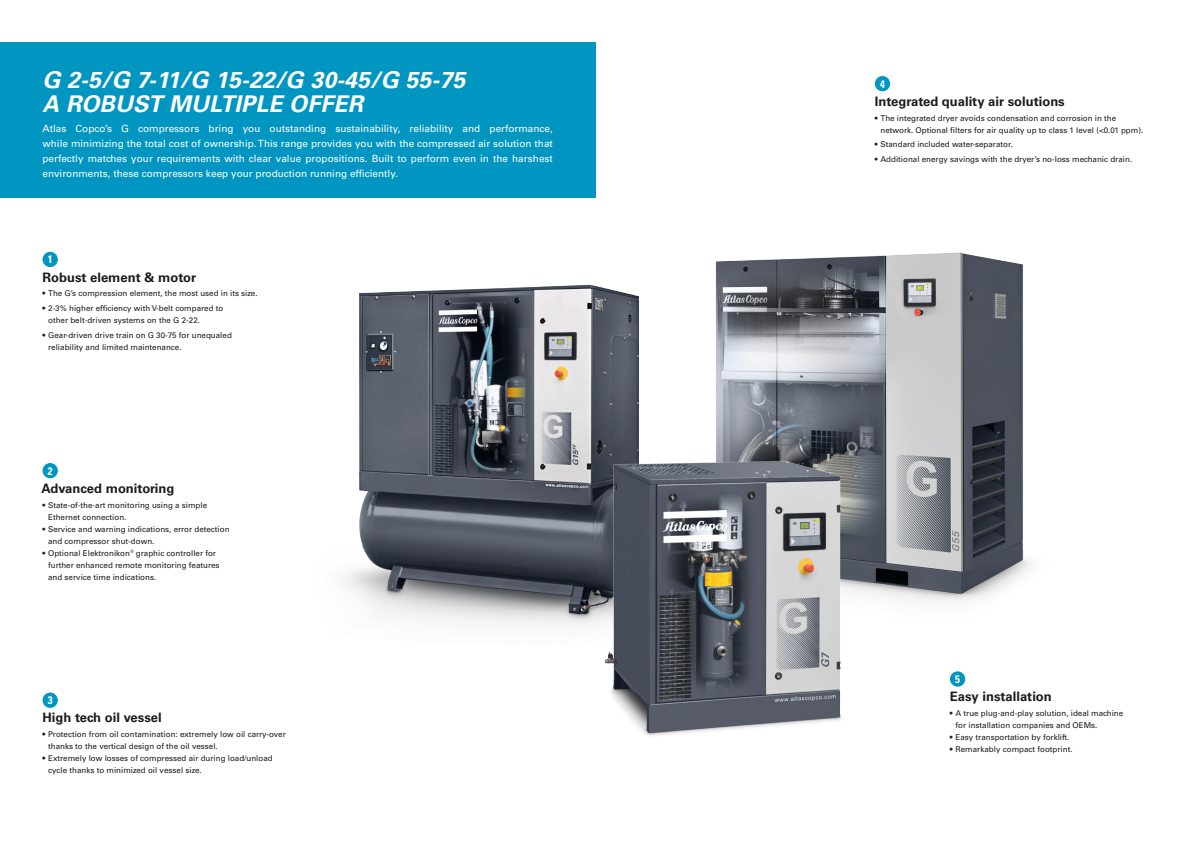
<style>
.page{position:relative;width:1191px;height:842px;background:#fff}
.page>*{position:absolute;margin:0;border:0;box-sizing:border-box;transform-origin:0 0}
.t1{font:italic 700 23px/24px "Univers LT Std";letter-spacing:.01em;color:#fff}
.t2{font:700 13px "Univers LT Std";color:#1c1b1a}
.t3{font:700 condensed 10.9px "Univers LT Std";color:#fff}
.t4{font:10px/15px "Univers LT Std";color:#fff;text-align:justify}
.t5{font:8px/12px "Univers LT Std";color:#1c1b1a}
</style>
<div class="page">
<div style="left:0;top:43px;width:595px;height:155px;background:#0096c1"></div>
<img style="left:343px;top:284px;width:274px;height:340px">
<img style="left:617px;top:252px;width:415px;height:350px">
<img style="left:573px;top:432px;width:343px;height:304px">
<div style="left:874px;top:76px;width:16px;height:15px;background:#0096c1;border-radius:50%"></div>
<div style="left:950px;top:671px;width:15px;height:16px;background:#0096c1;border-radius:50%"></div>
<div style="left:43px;top:252px;width:15px;height:15px;background:#0096c1;border-radius:50%"></div>
<div style="left:43px;top:463px;width:15px;height:15px;background:#0096c1;border-radius:50%"></div>
<div style="left:43px;top:692px;width:15px;height:16px;background:#0096c1;border-radius:50%"></div>
<h1 class="t1" style="left:43px;top:68px;width:424px">G 2-5/G 7-11/G 15-22/G 30-45/G 55-75<br>A ROBUST MULTIPLE OFFER</h1>
<p class="t4" style="left:43px;top:121px;width:512px">Atlas Copco’s G compressors bring you outstanding sustainability, reliability and performance, while minimizing the total cost of ownership. This range provides you with the compressed air solution that perfectly matches your requirements with clear value propositions. Built to perform even in the harshest environments, these compressors keep your production running efficiently.</p>
<h3 class="t3" style="left:48px;top:253px;width:6px">1</h3>
<h2 class="t2" style="left:43px;top:269px;width:155px">Robust element &amp; motor</h2>
<p class="t5" style="left:43px;top:288px;width:216px">• The G’s compression element, the most used in its size.</p>
<p class="t5" style="left:48px;top:302px;width:177px;text-indent:-6px">• 2-3% higher efficiency with V-belt compared to other belt-driven systems on the G 2-22.</p>
<p class="t5" style="left:48px;top:329px;width:185px;text-indent:-6px">• Gear-driven drive train on G 30-75 for unequaled reliability and limited maintenance.</p>
<h3 class="t3" style="left:48px;top:464px;width:6px">2</h3>
<h2 class="t2" style="left:41px;top:481px;width:134px">Advanced monitoring</h2>
<p class="t5" style="left:48px;top:499px;width:160px;text-indent:-6px">• State-of-the-art monitoring using a simple<br>Ethernet connection.</p>
<p class="t5" style="left:48px;top:523px;width:183px;text-indent:-6px">• Service and warning indications, error detection and compressor shut-down.</p>
<p class="t5" style="left:48px;top:547px;width:173px;text-indent:-6px">• Optional Elektronikon<sup>®</sup> graphic controller for further enhanced remote monitoring features and service time indications.</p>
<h3 class="t3" style="left:48px;top:693px;width:6px">3</h3>
<h2 class="t2" style="left:43px;top:710px;width:121px">High tech oil vessel</h2>
<p class="t5" style="left:48px;top:728px;width:239px;text-indent:-6px">• Protection from oil contamination: extremely low oil carry-over thanks to the vertical design of the oil vessel.</p>
<p class="t5" style="left:48px;top:752px;width:226px;text-indent:-6px">• Extremely low losses of compressed air during load/unload cycle thanks to minimized oil vessel size.</p>
<h3 class="t3" style="left:880px;top:77px;width:6px">4</h3>
<h2 class="t2" style="left:874px;top:94px;width:191px">Integrated quality air solutions</h2>
<p class="t5" style="left:880px;top:112px;width:264px;text-indent:-6px">• The integrated dryer avoids condensation and corrosion in the network. Optional filters for air quality up to class 1 level (&lt;0.01 ppm).</p>
<p class="t5" style="left:874px;top:139px;width:140px">• Standard included water-separator.</p>
<p class="t5" style="left:874px;top:154px;width:259px">• Additional energy savings with the dryer’s no-loss mechanic drain.</p>
<h3 class="t3" style="left:955px;top:672px;width:6px">5</h3>
<h2 class="t2" style="left:950px;top:689px;width:103px">Easy installation</h2>
<p class="t5" style="left:955px;top:707px;width:169px;text-indent:-6px">• A true plug-and-play solution, ideal machine for installation companies and OEMs.</p>
<p class="t5" style="left:950px;top:731px;width:121px">• Easy transportation by forklift.</p>
<p class="t5" style="left:950px;top:743px;width:124px">• Remarkably compact footprint.</p>
</div>
